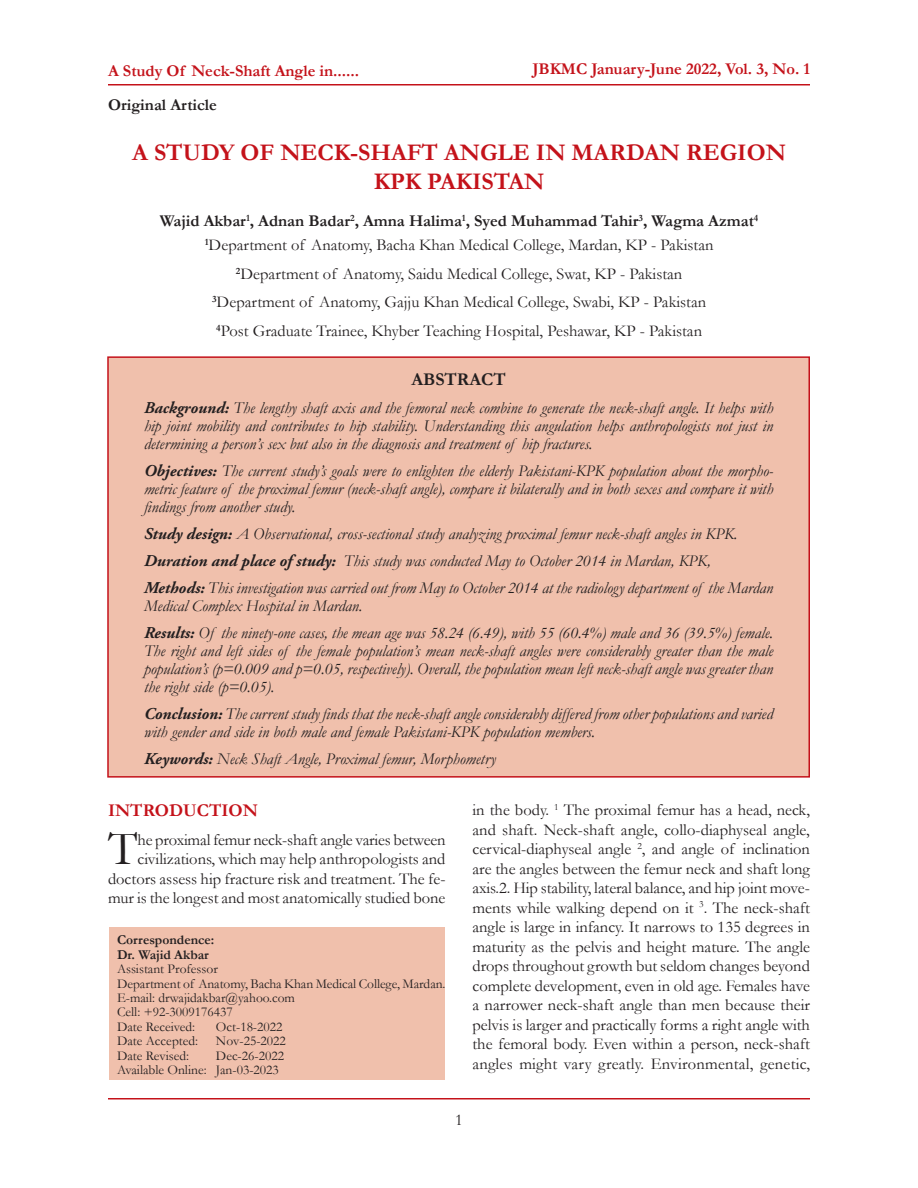
<style>
.page{position:relative;width:918px;height:1188px;background:#fff}
.page>*{position:absolute;margin:0;border:0;box-sizing:border-box;transform-origin:0 0}
.Body_text{font:47.7px "Garamond";color:#231f20}
.Headline{font:700 24px/28.8px "Garamond";color:#c4121a;text-align:center}
.Subhead_1{font:700 18px "Garamond";color:#c4121a}
.Subhead_1-2{font:700 18px "Garamond";color:#231f20}
.Body_text-2{font:italic 16.5px/18px "Garamond";color:#231f20;text-align:justify}
.Body_text-3{font:16.5px/19.5px "Garamond";color:#231f20;text-align:right}
.Author_Name{font:700 16.5px "Garamond";color:#231f20}
.t1{font:700 16.5px "Garamond";color:#c4121a}
.Body_text-4{font:700 16.5px "Garamond";color:#231f20}
.Body_text-5{font:13.5px "Garamond";color:#231f20}
.Body_text-6{font:700 13.5px "Garamond";color:#231f20}
.s1{font-family:"Adobe Garamond Pro";font-weight:700}
</style>
<div class="page">
<hr style="left:108px;top:84px;width:702px;height:2px;background:#c4121a">
<hr style="left:108px;top:1098px;width:702px;height:2px;background:#c4121a">
<div style="left:109px;top:928px;width:336px;height:152px;background:#f0c0ac"></div>
<div style="left:107px;top:356px;width:703px;height:422px;background:#f0c0ac;border:2px solid #c4121a"></div>
<p class="t1" style="left:108px;top:60px;width:253px">A Study Of Neck-Shaft Angle in......</p>
<p class="t1" style="left:532px;top:57px;width:279px">JBKMC January-June 2022, Vol. 3, No. 1</p>
<p class="Body_text-4" style="left:108px;top:94px;width:110px">Original Article</p>
<p class="Headline" style="left:132px;top:138px;width:655px">A STUDY OF NECK-SHAFT ANGLE IN MARDAN REGION<br>KPK PAKISTAN</p>
<p class="Author_Name" style="left:160px;top:210px;width:600px">Wajid Akbar<sup>1</sup>, Adnan Badar<sup>2</sup>, Amna Halima<sup>1</sup>, Syed Muhammad Tahir<sup>3</sup>, Wagma Azmat<sup>4</sup></p>
<p class="Body_text-3" style="left:205px;top:235px;width:510px"><sup>1</sup>Department of Anatomy, Bacha Khan Medical College, Mardan, KP - Pakistan</p>
<p class="Body_text-3" style="left:236px;top:264px;width:448px"><sup>2</sup>Department of Anatomy, Saidu Medical College, Swat, KP - Pakistan</p>
<p class="Body_text-3" style="left:212px;top:292px;width:496px"><sup>3</sup>Department of Anatomy, Gajju Khan Medical College, Swabi, KP - Pakistan</p>
<p class="Body_text-3" style="left:216px;top:321px;width:487px"><sup>4</sup>Post Graduate Trainee, Khyber Teaching Hospital, Peshawar, KP - Pakistan</p>
<p class="Subhead_1-2" style="left:411px;top:367px;width:96px">ABSTRACT</p>
<p class="Body_text-2" style="left:144px;top:399px;width:631px"><span class="s1">Background:</span> The lengthy shaft axis and the femoral neck combine to generate the neck-shaft angle. It helps with hip joint mobility and contributes to hip stability. Understanding this angulation helps anthropologists not just in determining a person’s sex but also in the diagnosis and treatment of hip fractures.</p>
<p class="Body_text-2" style="left:144px;top:462px;width:631px"><span class="s1">Objectives:</span> The current study’s goals were to enlighten the elderly Pakistani-KPK population about the morpho&shy;metric feature of the proximal femur (neck-shaft angle), compare it bilaterally and in both sexes and compare it with findings from another study.</p>
<p class="Body_text-2" style="left:144px;top:525px;width:595px"><span class="s1">Study design:</span> A Observational, cross-sectional study analyzing proximal femur neck-shaft angles in KPK.</p>
<p class="Body_text-2" style="left:144px;top:552px;width:568px"><span class="s1">Duration and place of study:</span> This study was conducted May to October 2014 in Mardan, KPK,</p>
<p class="Body_text-2" style="left:144px;top:579px;width:631px"><span class="s1">Methods:</span> This investigation was carried out from May to October 2014 at the radiology department of the Mardan<br>Medical Complex Hospital in Mardan.</p>
<p class="Body_text-2" style="left:144px;top:624px;width:631px"><span class="s1">Results:</span> Of the ninety-one cases, the mean age was 58.24 (6.49), with 55 (60.4%) male and 36 (39.5%) female.<br>The right and left sides of the female population’s mean neck-shaft angles were considerably greater than the male population’s (p=0.009 and p=0.05, respectively). Overall, the population mean left neck-shaft angle was greater than the right side (p=0.05).</p>
<p class="Body_text-2" style="left:144px;top:705px;width:631px"><span class="s1">Conclusion:</span> The current study finds that the neck-shaft angle considerably differed from other populations and varied with gender and side in both male and female Pakistani-KPK population members.</p>
<p class="Body_text-2" style="left:144px;top:750px;width:354px"><span class="s1">Keywords:</span> Neck Shaft Angle, Proximal femur, Morphometry</p>
<p class="Subhead_1" style="left:108px;top:798px;width:152px">INTRODUCTION</p>
<p class="Body_text" style="left:108px;top:817px;width:31px">T</p>
<p class="Body_text-3" style="left:472px;top:800px;width:339px;text-align:justify">in the body. <sup>1</sup> The proximal femur has a head, neck, and shaft. Neck-shaft angle, collo-diaphyseal angle, cervical-diaphyseal angle <sup>2</sup>, and angle of inclination are the angles between the femur neck and shaft long axis.2. Hip stability, lateral balance, and hip joint move&shy;ments while walking depend on it <sup>3</sup>. The neck-shaft angle is large in infancy. It narrows to 135 degrees in maturity as the pelvis and height mature. The angle drops throughout growth but seldom changes beyond complete development, even in old age. Females have a narrower neck-shaft angle than men because their pelvis is larger and practically forms a right angle with the femoral body. Even within a person, neck-shaft angles might vary greatly. Environmental, genetic,</p>
<p class="Body_text-3" style="left:108px;top:830px;width:339px">he proximal femur neck-shaft angle varies between civilizations, which may help anthropologists and doctors assess hip fracture risk and treatment. The fe&shy;mur is the longest and most anatomically studied bone</p>
<p class="Body_text-6" style="left:117px;top:931px;width:99px">Correspondence:</p>
<p class="Body_text-6" style="left:117px;top:945px;width:93px">Dr. Wajid Akbar</p>
<p class="Body_text-5" style="left:117px;top:960px;width:102px">Assistant Professor</p>
<p class="Body_text-5" style="left:117px;top:974px;width:330px">Department of Anatomy, Bacha Khan Medical College, Mardan.</p>
<p class="Body_text-5" style="left:117px;top:989px;width:180px">E-mail: drwajidakbar@yahoo.com</p>
<p class="Body_text-5" style="left:117px;top:1003px;width:117px">Cell: +92-3009176437</p>
<p class="Body_text-5" style="left:117px;top:1017px;width:80px">Date Received:</p>
<p class="Body_text-5" style="left:216px;top:1017px;width:68px">Oct-18-2022</p>
<p class="Body_text-5" style="left:117px;top:1032px;width:83px">Date Accepted:</p>
<p class="Body_text-5" style="left:216px;top:1032px;width:71px">Nov-25-2022</p>
<p class="Body_text-5" style="left:117px;top:1046px;width:74px">Date Revised:</p>
<p class="Body_text-5" style="left:216px;top:1046px;width:70px">Dec-26-2022</p>
<p class="Body_text-5" style="left:117px;top:1061px;width:163px">Available Online: Jan-03-2023</p>
<p class="Body_text-3" style="left:455px;top:1110px;width:9px">1</p>
</div>
